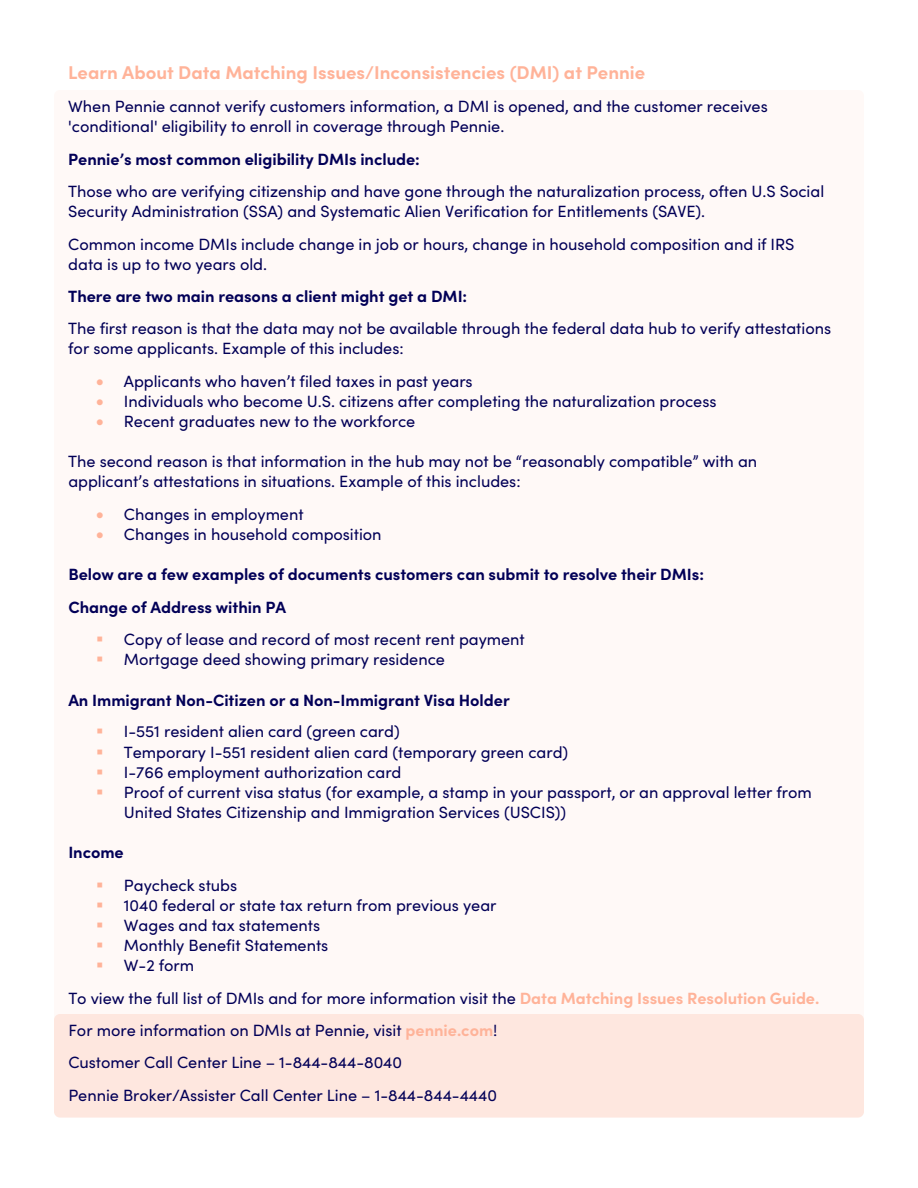
<style>
.page{position:relative;width:918px;height:1188px;background:#fff}
.page>*{position:absolute;margin:0;border:0;box-sizing:border-box;transform-origin:0 0}
.t1{font:700 18.6px "Sofia Pro";color:#ffb399}
.t2{font:16.35px/20px "Sofia Pro";letter-spacing:-.005em;color:#020057}
.t3{font:700 16.35px/32.7px "Sofia Pro";letter-spacing:-.005em;color:#020057}
.s1{color:#ffb399}
.s2{font-weight:700;color:#ffb399}
</style>
<div class="page">
<div style="left:54px;top:90px;width:810px;height:1028px;background:#fff9f7;border-radius:6px"></div>
<div style="left:54px;top:1014px;width:810px;height:104px;background:#fee7df;border-radius:6px"></div>
<p class="t1" style="left:68px;top:58px;width:579px">Learn About Data Matching Issues/Inconsistencies (DMI) at Pennie</p>
<p class="t2" style="left:68px;top:95px;width:701px">When Pennie cannot verify customers information, a DMI is opened, and the customer receives 'conditional' eligibility to enroll in coverage through Pennie.</p>
<p class="t3" style="left:68px;top:141px;width:353px">Pennie’s most common eligibility DMIs include:</p>
<p class="t2" style="left:68px;top:180px;width:757px">Those who are verifying citizenship and have gone through the naturalization process, often U.S Social<br>Security Administration (SSA) and Systematic Alien Verification for Entitlements (SAVE).</p>
<p class="t2" style="left:68px;top:233px;width:728px">Common income DMIs include change in job or hours, change in household composition and if IRS data is up to two years old.</p>
<p class="t3" style="left:68px;top:279px;width:400px">There are two main reasons a client might get a DMI:</p>
<p class="t2" style="left:68px;top:318px;width:764px">The first reason is that the data may not be available through the federal data hub to verify attestations for some applicants. Example of this includes:</p>
<p class="t2" style="left:96px;top:370px;width:378px"><span class="s1">•</span> Applicants who haven’t filed taxes in past years</p>
<p class="t2" style="left:96px;top:391px;width:622px"><span class="s1">•</span> Individuals who become U.S. citizens after completing the naturalization process</p>
<p class="t2" style="left:96px;top:411px;width:321px"><span class="s1">•</span> Recent graduates new to the workforce</p>
<p class="t2" style="left:68px;top:451px;width:690px">The second reason is that information in the hub may not be “reasonably compatible” with an applicant’s attestations in situations. Example of this includes:</p>
<p class="t2" style="left:96px;top:503px;width:209px"><span class="s1">•</span> Changes in employment</p>
<p class="t2" style="left:96px;top:523px;width:287px"><span class="s1">•</span> Changes in household composition</p>
<p class="t3" style="left:68px;top:557px;width:637px">Below are a few examples of documents customers can submit to resolve their DMIs:<br>Change of Address within PA</p>
<p class="t2" style="left:96px;top:628px;width:430px"><span class="s1">▪</span> Copy of lease and record of most recent rent payment</p>
<p class="t2" style="left:96px;top:649px;width:350px"><span class="s1">▪</span> Mortgage deed showing primary residence</p>
<p class="t3" style="left:68px;top:682px;width:443px">An Immigrant Non-Citizen or a Non-Immigrant Visa Holder</p>
<p class="t2" style="left:96px;top:721px;width:305px"><span class="s1">▪</span> I-551 resident alien card (green card)</p>
<p class="t2" style="left:96px;top:741px;width:474px"><span class="s1">▪</span> Temporary I-551 resident alien card (temporary green card)</p>
<p class="t2" style="left:96px;top:761px;width:307px"><span class="s1">▪</span> I-766 employment authorization card</p>
<p class="t2" style="left:124px;top:781px;width:690px;text-indent:-28px"><span class="s1">▪</span> Proof of current visa status (for example, a stamp in your passport, or an approval letter from<br>United States Citizenship and Immigration Services (USCIS))</p>
<p class="t3" style="left:68px;top:835px;width:57px">Income</p>
<p class="t2" style="left:96px;top:874px;width:143px"><span class="s1">▪</span> Paycheck stubs</p>
<p class="t2" style="left:96px;top:894px;width:402px"><span class="s1">▪</span> 1040 federal or state tax return from previous year</p>
<p class="t2" style="left:96px;top:914px;width:226px"><span class="s1">▪</span> Wages and tax statements</p>
<p class="t2" style="left:96px;top:934px;width:234px"><span class="s1">▪</span> Monthly Benefit Statements</p>
<p class="t2" style="left:68px;top:948px;width:752px;line-height:32.4px;text-indent:28px"><span class="s1">▪</span> W-2 form<br>To view the full list of DMIs and for more information visit the <span class="s2">Data Matching Issues Resolution Guide.<br></span>For more information on DMIs at Pennie, visit <span class="s2">pennie.com</span>!<br>Customer Call Center Line – 1-844-844-8040<br>Pennie Broker/Assister Call Center Line – 1-844-844-4440</p>
</div>
